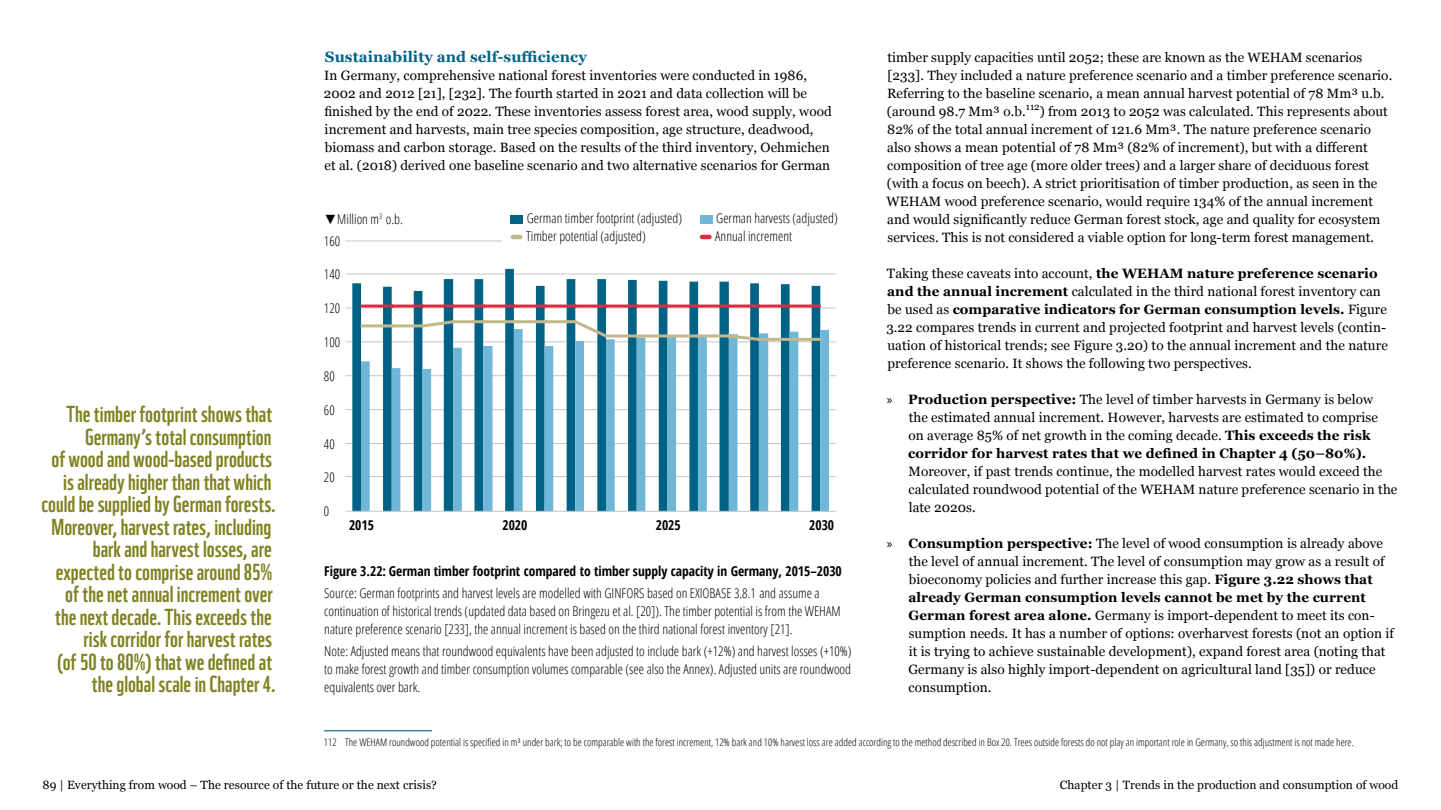
<style>
.page{position:relative;width:1441px;height:810px;background:#fff}
.page>*{position:absolute;margin:0;border:0;box-sizing:border-box;transform-origin:0 0}
.Pull_rechts_olive{font:22.5px/22.5px "WWF";color:#808221;text-align:right}
.ZwischHead_Georgi{font:700 15px "Georgia";letter-spacing:.005em;color:#006386}
.Copy_9_für_16_9_w{font:13.5px/18px "Georgia";letter-spacing:.005em;color:#000}
.Infotext_Grafik_O{font:300 13.5px/18px "Open Sans Condensed";color:#000}
.Infotext_Grafik_O-2{font:700 condensed 13.5px "Open Sans";color:#000}
.t1{font:12px "Georgia";letter-spacing:.005em;color:#000}
.Quelle_auf_Seite{font:300 10.5px "Open Sans Condensed";color:#000}
.s1{font-family:"Arial";font-weight:900}
.s2{font-weight:700}
.s3{font-family:"Myriad Pro"}
</style>
<div class="page">
<hr style="left:324px;top:730px;width:108px;height:1px;background:#006386">
<hr style="left:345px;top:241px;width:490px;height:1px;background:#c6c6c6">
<hr style="left:345px;top:274px;width:490px;height:1px;background:#c6c6c6">
<hr style="left:345px;top:308px;width:490px;height:1px;background:#c6c6c6">
<hr style="left:345px;top:342px;width:490px;height:1px;background:#c6c6c6">
<hr style="left:345px;top:375px;width:490px;height:1px;background:#c6c6c6">
<hr style="left:345px;top:409px;width:490px;height:1px;background:#c6c6c6">
<hr style="left:345px;top:443px;width:490px;height:1px;background:#c6c6c6">
<hr style="left:345px;top:476px;width:490px;height:1px;background:#c6c6c6">
<svg style="left:352px;top:269px;width:468px;height:242px"></svg>
<svg style="left:361px;top:330px;width:467px;height:181px"></svg>
<hr style="left:345px;top:511px;width:490px;height:1px;background:#c6c6c6">
<svg style="left:359px;top:318px;width:463px;height:25px"></svg>
<hr style="left:788px;top:305px;width:31px;height:3px;background:#d82d45">
<hr style="left:758px;top:305px;width:30px;height:3px;background:#d82d45">
<hr style="left:728px;top:305px;width:30px;height:3px;background:#d82d45">
<hr style="left:697px;top:305px;width:31px;height:3px;background:#d82d45">
<hr style="left:667px;top:305px;width:30px;height:3px;background:#d82d45">
<hr style="left:636px;top:305px;width:31px;height:3px;background:#d82d45">
<hr style="left:606px;top:305px;width:30px;height:3px;background:#d82d45">
<hr style="left:575px;top:305px;width:31px;height:3px;background:#d82d45">
<hr style="left:544px;top:305px;width:31px;height:3px;background:#d82d45">
<hr style="left:514px;top:305px;width:30px;height:3px;background:#d82d45">
<hr style="left:484px;top:305px;width:30px;height:3px;background:#d82d45">
<hr style="left:453px;top:305px;width:31px;height:3px;background:#d82d45">
<hr style="left:423px;top:305px;width:30px;height:3px;background:#d82d45">
<hr style="left:392px;top:305px;width:31px;height:3px;background:#d82d45">
<hr style="left:362px;top:305px;width:30px;height:3px;background:#d82d45">
<div style="left:502px;top:235px;width:336px;height:19px;background:#fff"></div>
<div style="left:510px;top:215px;width:13px;height:8px;background:#006386"></div>
<div style="left:700px;top:215px;width:12px;height:8px;background:#70b6d6"></div>
<svg style="left:512px;top:235px;width:8px;height:4px"></svg>
<svg style="left:701px;top:235px;width:8px;height:4px"></svg>
<p class="Pull_rechts_olive" style="left:42px;top:402px;width:236px">The timber footprint shows that<br>Germany’s total consumption<br>of wood and wood-based products is already higher than that which could be supplied by German forests.<br>Moreover, harvest rates, including bark and harvest losses, are expected to comprise around 85% of the net annual increment over the next decade. This exceeds the risk corridor for harvest rates<br>(of 50 to 80%) that we defined at the global scale in Chapter 4.</p>
<p class="ZwischHead_Georgi" style="left:325px;top:45px;width:263px">Sustainability and self-sufficiency</p>
<p class="Copy_9_für_16_9_w" style="left:324px;top:65px;width:509px">In Germany, comprehensive national forest inventories were conducted in 1986, 2002 and 2012 [21], [232]. The fourth started in 2021 and data collection will be finished by the end of 2022. These inventories assess forest area, wood supply, wood increment and harvests, main tree species composition, age structure, deadwood, biomass and carbon storage. Based on the results of the third inventory, Oehmichen et al. (2018) derived one baseline scenario and two alternative scenarios for German</p>
<p class="Infotext_Grafik_O" style="left:324px;top:209px;width:80px"><span class="s1">▼</span>Million m<sup>3</sup> o.b.</p>
<p class="Infotext_Grafik_O" style="left:324px;top:231px;width:18px">160</p>
<p class="Infotext_Grafik_O" style="left:324px;top:265px;width:18px">140</p>
<p class="Infotext_Grafik_O" style="left:324px;top:299px;width:18px">120</p>
<p class="Infotext_Grafik_O" style="left:324px;top:333px;width:18px">100</p>
<p class="Infotext_Grafik_O" style="left:324px;top:367px;width:12px">80</p>
<p class="Infotext_Grafik_O" style="left:324px;top:400px;width:12px">60</p>
<p class="Infotext_Grafik_O" style="left:324px;top:434px;width:12px">40</p>
<p class="Infotext_Grafik_O" style="left:324px;top:468px;width:12px">20</p>
<p class="Infotext_Grafik_O" style="left:324px;top:502px;width:7px">0</p>
<p class="Infotext_Grafik_O" style="left:527px;top:209px;width:157px">German timber footprint (adjusted)</p>
<p class="Infotext_Grafik_O" style="left:716px;top:209px;width:123px">German harvests (adjusted)</p>
<p class="Infotext_Grafik_O" style="left:526px;top:227px;width:121px">Timber potential (adjusted)</p>
<p class="Infotext_Grafik_O" style="left:715px;top:227px;width:78px">Annual increment</p>
<p class="Infotext_Grafik_O-2" style="left:349px;top:515px;width:27px">2015</p>
<p class="Infotext_Grafik_O-2" style="left:502px;top:515px;width:27px">2020</p>
<p class="Infotext_Grafik_O-2" style="left:655px;top:515px;width:27px">2025</p>
<p class="Infotext_Grafik_O-2" style="left:809px;top:515px;width:27px">2030</p>
<p class="Infotext_Grafik_O-2" style="left:324px;top:561px;width:519px">Figure 3.22: German timber footprint compared to timber supply capacity in Germany, 2015–2030</p>
<p class="Infotext_Grafik_O" style="left:324px;top:584px;width:517px">Source: German footprints and harvest levels are modelled with GINFORS based on EXIOBASE 3.8.1 and assume a continuation of historical trends (updated data based on Bringezu et al. [20]). The timber potential is from the WEHAM nature preference scenario [233], the annual increment is based on the third national forest inventory [21].</p>
<p class="Infotext_Grafik_O" style="left:324px;top:642px;width:528px;text-align:justify">Note: Adjusted means that roundwood equivalents have been adjusted to include bark (+12%) and harvest losses (+10%) to make forest growth and timber consumption volumes comparable (see also the Annex). Adjusted units are roundwood equivalents over bark.</p>
<p class="Copy_9_für_16_9_w" style="left:886px;top:47px;width:507px">timber supply capacities until 2052; these are known as the WEHAM scenarios [233]. They included a nature preference scenario and a timber preference scenario.<br>Referring to the baseline scenario, a mean annual harvest potential of 78 Mm³ u.b. (around 98.7 Mm³ o.b.<sup>112</sup>) from 2013 to 2052 was calculated. This represents about 82% of the total annual increment of 121.6 Mm³. The nature preference scenario also shows a mean potential of 78 Mm³ (82% of increment), but with a different composition of tree age (more older trees) and a larger share of deciduous forest (with a focus on beech). A strict prioritisation of timber production, as seen in the WEHAM wood preference scenario, would require 134% of the annual increment and would significantly reduce German forest stock, age and quality for ecosystem services. This is not considered a viable option for long-term forest management.</p>
<p class="Copy_9_für_16_9_w" style="left:886px;top:263px;width:503px">Taking these caveats into account, <span class="s2">the WEHAM nature preference scenario and the annual increment</span> calculated in the third national forest inventory can be used as <span class="s2">comparative indicators for German consumption levels.</span> Figure 3.22 compares trends in current and projected footprint and harvest levels (contin&shy;uation of historical trends; see Figure 3.20) to the annual increment and the nature preference scenario. It shows the following two perspectives.</p>
<p class="Copy_9_für_16_9_w" style="left:908px;top:389px;width:490px;text-indent:-22px"><span class="s3">»</span> <span class="s2">Production perspective:</span> The level of timber harvests in Germany is below<br>the estimated annual increment. However, harvests are estimated to comprise<br>on average 85% of net growth in the coming decade. <span class="s2">This exceeds the risk corridor for harvest rates that we defined in Chapter 4 (50–80%).<br></span>Moreover, if past trends continue, the modelled harvest rates would exceed the calculated roundwood potential of the WEHAM nature preference scenario in the late 2020s.</p>
<p class="Copy_9_für_16_9_w" style="left:908px;top:533px;width:487px;text-indent:-22px"><span class="s3">»</span> <span class="s2">Consumption perspective:</span> The level of wood consumption is already above the level of annual increment. The level of consumption may grow as a result of bioeconomy policies and further increase this gap. <span class="s2">Figure 3.22 shows that already German consumption levels cannot be met by the current German forest area alone.</span> Germany is import-dependent to meet its con&shy;sumption needs. It has a number of options: overharvest forests (not an option if it is trying to achieve sustainable development), expand forest area (noting that Germany is also highly import-dependent on agricultural land [35]) or reduce consumption.</p>
<p class="Quelle_auf_Seite" style="left:324px;top:735px;width:1031px">112 The WEHAM roundwood potential is specified in m³ under bark; to be comparable with the forest increment, 12% bark and 10% harvest loss are added according to the method described in Box 20. Trees outside forests do not play an important role in Germany, so this adjustment is not made here.</p>
<p class="t1" style="left:43px;top:776px;width:396px">89 | Everything from wood – The resource of the future or the next crisis?</p>
<p class="t1" style="left:1059px;top:776px;width:340px">Chapter 3 | Trends in the production and consumption of wood</p>
</div>
